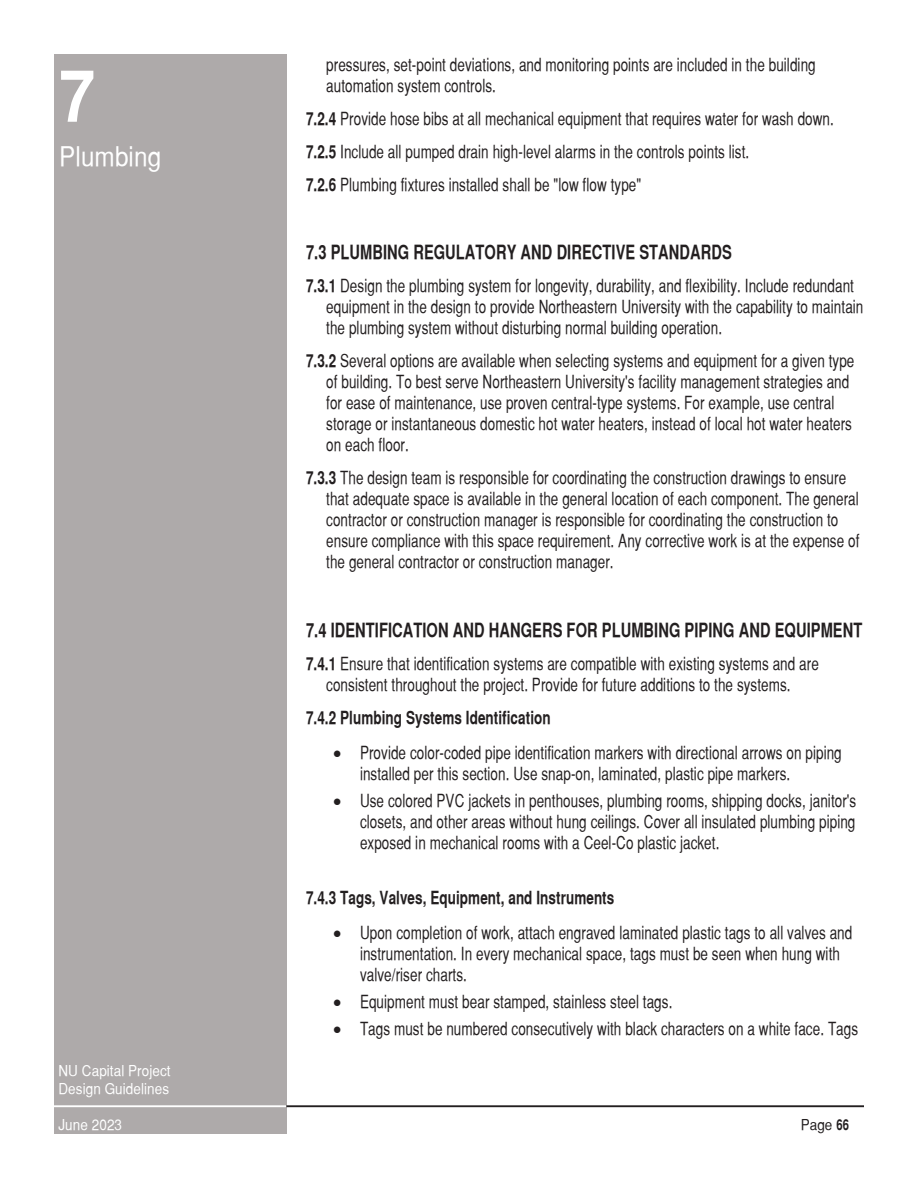
<style>
.page{position:relative;width:918px;height:1188px;background:#fff}
.page>*{position:absolute;margin:0;border:0;box-sizing:border-box;transform-origin:0 0}
.t1{font:700 72px "Sans Serif";color:#fff;scale:.9 1}
.t2{font:27px "Sans Serif";letter-spacing:.005em;color:#fff;scale:.9 1}
.t3{font:700 19.5px "Sans Serif";letter-spacing:.005em;color:#231f20;scale:.75 1}
.t4{font:18px/21px "Sans Serif";letter-spacing:.005em;color:#231f20;scale:.75 1}
.t5{font:700 18px "Sans Serif";letter-spacing:.005em;color:#231f20;scale:.75 1}
.t6{font:15px/18px "Sans Serif";letter-spacing:.005em;color:#fff;scale:.9 1}
.t7{font:15px "Sans Serif";color:#231f20;scale:.9 1}
.s1{font-weight:700}
</style>
<div class="page">
<div style="left:54px;top:54px;width:232px;height:1080px;background:#aeaaaa"></div>
<hr style="left:286px;top:1105px;width:578px;height:2px;background:#231f20">
<hr style="left:54px;top:1105px;width:232px;height:2px;background:#fff">
<p class="t1" style="left:59px;top:54px;width:42px">7</p>
<p class="t2" style="left:59px;top:141px;width:115px">Plumbing</p>
<p class="t6" style="left:58px;top:1062px;width:126px">NU Capital Project<br>Design Guidelines</p>
<p class="t6" style="left:58px;top:1116px;width:72px">June 2023</p>
<p class="t4" style="left:326px;top:54px;width:654px">pressures, set-point deviations, and monitoring points are included in the building automation system controls.</p>
<p class="t4" style="left:306px;top:108px;width:705px"><span class="s1">7.2.4</span> Provide hose bibs at all mechanical equipment that requires water for wash down.</p>
<p class="t4" style="left:306px;top:141px;width:593px"><span class="s1">7.2.5</span> Include all pumped drain high-level alarms in the controls points list.</p>
<p class="t4" style="left:306px;top:174px;width:449px"><span class="s1">7.2.6</span> Plumbing fixtures installed shall be "low flow type"</p>
<p class="t3" style="left:306px;top:241px;width:569px">7.3 PLUMBING REGULATORY AND DIRECTIVE STANDARDS</p>
<p class="t4" style="left:326px;top:275px;width:718px;text-indent:-20px"><span class="s1">7.3.1</span> Design the plumbing system for longevity, durability, and flexibility. Include redundant equipment in the design to provide Northeastern University with the capability to maintain the plumbing system without disturbing normal building operation.</p>
<p class="t4" style="left:326px;top:350px;width:706px;text-indent:-20px"><span class="s1">7.3.2</span> Several options are available when selecting systems and equipment for a given type of building. To best serve Northeastern University's facility management strategies and for ease of maintenance, use proven central-type systems. For example, use central storage or instantaneous domestic hot water heaters, instead of local hot water heaters on each floor.</p>
<p class="t4" style="left:326px;top:467px;width:713px;text-indent:-20px"><span class="s1">7.3.3</span> The design team is responsible for coordinating the construction drawings to ensure that adequate space is available in the general location of each component. The general contractor or construction manager is responsible for coordinating the construction to ensure compliance with this space requirement. Any corrective work is at the expense of the general contractor or construction manager.</p>
<p class="t3" style="left:306px;top:618px;width:743px">7.4 IDENTIFICATION AND HANGERS FOR PLUMBING PIPING AND EQUIPMENT</p>
<p class="t4" style="left:306px;top:653px;width:685px;text-align:center"><span class="s1">7.4.1</span> Ensure that identification systems are compatible with existing systems and are consistent throughout the project. Provide for future additions to the systems.</p>
<p class="t5" style="left:306px;top:707px;width:328px">7.4.2 Plumbing Systems Identification</p>
<p class="t4" style="left:360px;top:742px;width:644px;text-indent:-27px">• Provide color-coded pipe identification markers with directional arrows on piping installed per this section. Use snap-on, laminated, plastic pipe markers.</p>
<p class="t4" style="left:360px;top:790px;width:663px;text-align:justify;text-indent:-27px">• Use colored PVC jackets in penthouses, plumbing rooms, shipping docks, janitor's closets, and other areas without hung ceilings. Cover all insulated plumbing piping exposed in mechanical rooms with a Ceel-Co plastic jacket.</p>
<p class="t5" style="left:306px;top:887px;width:413px">7.4.3 Tags, Valves, Equipment, and Instruments</p>
<p class="t4" style="left:360px;top:922px;width:658px;text-indent:-27px">• Upon completion of work, attach engraved laminated plastic tags to all valves and instrumentation. In every mechanical space, tags must be seen when hung with valve/riser charts.</p>
<p class="t4" style="left:333px;top:991px;width:454px">• Equipment must bear stamped, stainless steel tags.</p>
<p class="t4" style="left:333px;top:1018px;width:702px">• Tags must be numbered consecutively with black characters on a white face. Tags</p>
<p class="t7" style="left:801px;top:1116px;width:37px">Page</p>
</div>
